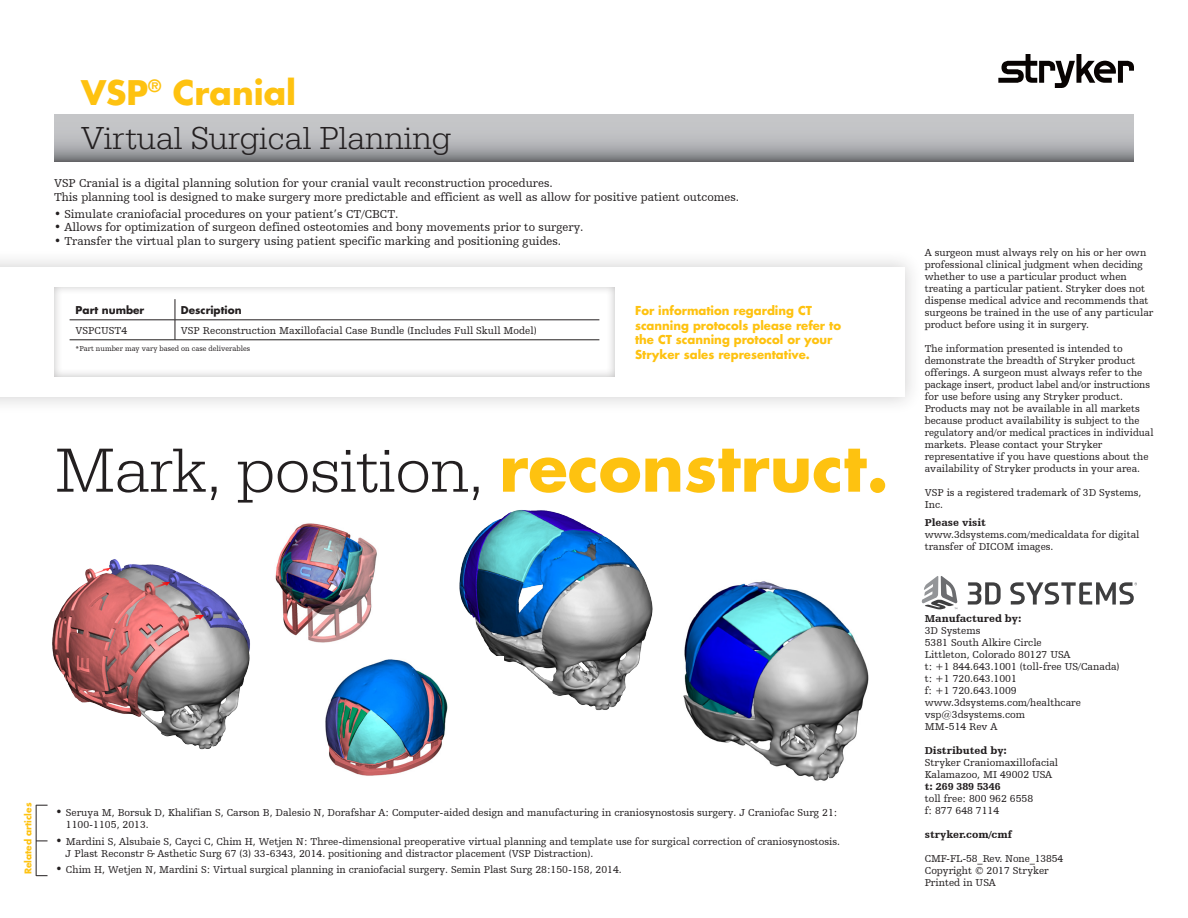
<style>
.page{position:relative;width:1188px;height:918px;background:#fff}
.page>*{position:absolute;margin:0;border:0;box-sizing:border-box;transform-origin:0 0}
.t1{font:300 64.5px "URW Egyptienne TOT";color:#231f20}
.t2{font:300 33px/43.5px "URW Egyptienne TOT";color:#231f20}
.copy{font:12px/13.5px "Humanist Slabserif 712 BT";color:#231f20}
.t3{font:700 12px/14.4px "Futura For Stryker";color:#fec210}
.copy-2{font:10.5px/12px "Humanist Slabserif 712 BT";color:#231f20}
.t4{font:900 10.5px "Humanist Slabserif 712 BT";color:#231f20}
.t5{font:700 10.5px "Futura For Stryker";color:#231f20}
.copy-3{font:700 9px "Futura For Stryker";color:#fec210}
.copy-4{font:7.5px "Humanist Slabserif 712 BT";color:#231f20}
.s1{font-family:"Futura For Stryker";font-weight:700;color:#fec210}
.s2{font-size:12px}
</style>
<div class="page">
<div style="left:0;top:248px;width:924px;height:167px;background:#231f20;opacity:.2"></div>
<div style="left:0;top:267px;width:904px;height:129px;background:#fff"></div>
<div style="left:51px;top:284px;width:564px;height:93px;background:#231f20;opacity:.3"></div>
<div style="left:69px;top:298px;width:530px;height:61px;background:#fff"></div>
<hr style="left:70px;top:320px;width:105px;height:1px;background:#231f20">
<svg style="left:175px;top:299px;width:1px;height:41px"></svg>
<hr style="left:175px;top:320px;width:424px;height:1px;background:#231f20">
<hr style="left:70px;top:340px;width:105px;height:1px;background:#231f20">
<hr style="left:175px;top:340px;width:424px;height:1px;background:#231f20">
<hr style="left:36px;top:805px;width:1px;height:71px;background:#231f20">
<svg style="left:36px;top:841px;width:12px;height:1px"></svg>
<svg style="left:36px;top:875px;width:12px;height:1px"></svg>
<svg style="left:36px;top:805px;width:12px;height:1px"></svg>
<svg style="left:998px;top:54px;width:136px;height:34px"></svg>
<svg style="left:922px;top:576px;width:36px;height:34px"></svg>
<svg style="left:968px;top:582px;width:33px;height:23px"></svg>
<svg style="left:1010px;top:582px;width:127px;height:23px"></svg>
<svg style="left:54px;top:114px;width:1080px;height:47px;background:#b1b2b5"></svg>
<img style="left:459px;top:510px;width:194px;height:201px">
<img style="left:683px;top:581px;width:186px;height:200px">
<img style="left:325px;top:656px;width:178px;height:120px">
<img style="left:275px;top:523px;width:102px;height:120px">
<img style="left:52px;top:559px;width:198px;height:191px">
<p class="t2" style="left:81px;top:73px;width:372px"><span class="s1">VSP</span><sup>®</sup> <span class="s1">Cranial<br></span>Virtual Surgical Planning</p>
<p class="copy" style="left:54px;top:176px;width:687px">VSP Cranial is a digital planning solution for your cranial vault reconstruction procedures.<br>This planning tool is designed to make surgery more predictable and efficient as well as allow for positive patient outcomes.</p>
<p class="copy" style="left:54px;top:207px;width:346px">• Simulate craniofacial procedures on your patient’s CT/CBCT.</p>
<p class="copy" style="left:54px;top:220px;width:531px">• Allows for optimization of surgeon defined osteotomies and bony movements prior to surgery.</p>
<p class="copy" style="left:54px;top:234px;width:509px">• Transfer the virtual plan to surgery using patient specific marking and positioning guides.</p>
<p class="t5" style="left:76px;top:303px;width:70px">Part number</p>
<p class="t5" style="left:181px;top:303px;width:62px">Description</p>
<p class="copy-2" style="left:76px;top:324px;width:53px">VSPCUST4</p>
<p class="copy-2" style="left:181px;top:324px;width:357px">VSP Reconstruction Maxillofacial Case Bundle (Includes Full Skull Model)</p>
<p class="copy-4" style="left:76px;top:344px;width:176px">*Part number may vary based on case deliverables</p>
<p class="t3" style="left:635px;top:304px;width:208px">For information regarding CT scanning protocols please refer to the CT scanning protocol or your<br>Stryker sales representative.</p>
<p class="t1" style="left:56px;top:433px;width:835px">Mark, position, <span class="s1">reconstruct.</span></p>
<p class="copy-3" style="left:22px;top:874px;width:73px;rotate:-90deg">Related articles</p>
<p class="copy-2" style="left:66px;top:806px;width:773px;text-indent:-10px"><span class="s2">•</span> Seruya M, Borsuk D, Khalifian S, Carson B, Dalesio N, Dorafshar A: Computer-aided design and manufacturing in craniosynostosis surgery. J Craniofac Surg 21:<br>1100-1105, 2013.</p>
<p class="copy-2" style="left:66px;top:835px;width:776px;text-indent:-10px"><span class="s2">•</span> Mardini S, Alsubaie S, Cayci C, Chim H, Wetjen N: Three-dimensional preoperative virtual planning and template use for surgical correction of craniosynostosis.<br>J Plast Reconstr &amp; Asthetic Surg 67 (3) 33-6343, 2014. positioning and distractor placement (VSP Distraction).</p>
<p class="copy-2" style="left:56px;top:864px;width:568px"><span class="s2">•</span> Chim H, Wetjen N, Mardini S: Virtual surgical planning in craniofacial surgery. Semin Plast Surg 28:150-158, 2014.</p>
<p class="copy-2" style="left:925px;top:246px;width:230px">A surgeon must always rely on his or her own professional clinical judgment when deciding whether to use a particular product when treating a particular patient. Stryker does not dispense medical advice and recommends that surgeons be trained in the use of any particular product before using it in surgery.</p>
<p class="copy-2" style="left:925px;top:342px;width:230px">The information presented is intended to demonstrate the breadth of Stryker product offerings. A surgeon must always refer to the package insert, product label and/or instructions for use before using any Stryker product.<br>Products may not be available in all markets because product availability is subject to the regulatory and/or medical practices in individual markets. Please contact your Stryker representative if you have questions about the availability of Stryker products in your area.</p>
<p class="copy-2" style="left:925px;top:486px;width:218px">VSP is a registered trademark of 3D Systems,<br>Inc.</p>
<p class="t4" style="left:925px;top:516px;width:63px">Please visit</p>
<p class="copy-2" style="left:925px;top:529px;width:216px">www.3dsystems.com/medicaldata for digital transfer of DICOM images.</p>
<p class="t4" style="left:925px;top:612px;width:98px">Manufactured by:</p>
<p class="copy-2" style="left:925px;top:625px;width:57px">3D Systems</p>
<p class="copy-2" style="left:925px;top:637px;width:119px">5381 South Alkire Circle</p>
<p class="copy-2" style="left:925px;top:649px;width:147px">Littleton, Colorado 80127 USA</p>
<p class="copy-2" style="left:925px;top:661px;width:196px">t: +1 844.643.1001 (toll-free US/Canada)</p>
<p class="copy-2" style="left:925px;top:673px;width:94px">t: +1 720.643.1001</p>
<p class="copy-2" style="left:925px;top:685px;width:94px">f: +1 720.643.1009</p>
<p class="copy-2" style="left:925px;top:697px;width:158px">www.3dsystems.com/healthcare</p>
<p class="copy-2" style="left:925px;top:709px;width:102px">vsp@3dsystems.com</p>
<p class="copy-2" style="left:925px;top:721px;width:74px">MM-514 Rev A</p>
<p class="t4" style="left:925px;top:744px;width:84px">Distributed by:</p>
<p class="copy-2" style="left:925px;top:757px;width:135px">Stryker Craniomaxillofacial</p>
<p class="copy-2" style="left:925px;top:769px;width:129px">Kalamazoo, MI 49002 USA</p>
<p class="t4" style="left:925px;top:780px;width:77px">t: 269 389 5346</p>
<p class="copy-2" style="left:925px;top:793px;width:110px">toll free: 800 962 6558</p>
<p class="copy-2" style="left:925px;top:805px;width:76px">f: 877 648 7114</p>
<p class="t4" style="left:925px;top:828px;width:89px">stryker.com/cmf</p>
<p class="copy-2" style="left:925px;top:853px;width:140px">CMF-FL-58_Rev. None_13854</p>
<p class="copy-2" style="left:925px;top:865px;width:125px">Copyright © 2017 Stryker</p>
<p class="copy-2" style="left:925px;top:877px;width:72px">Printed in USA</p>
</div>
